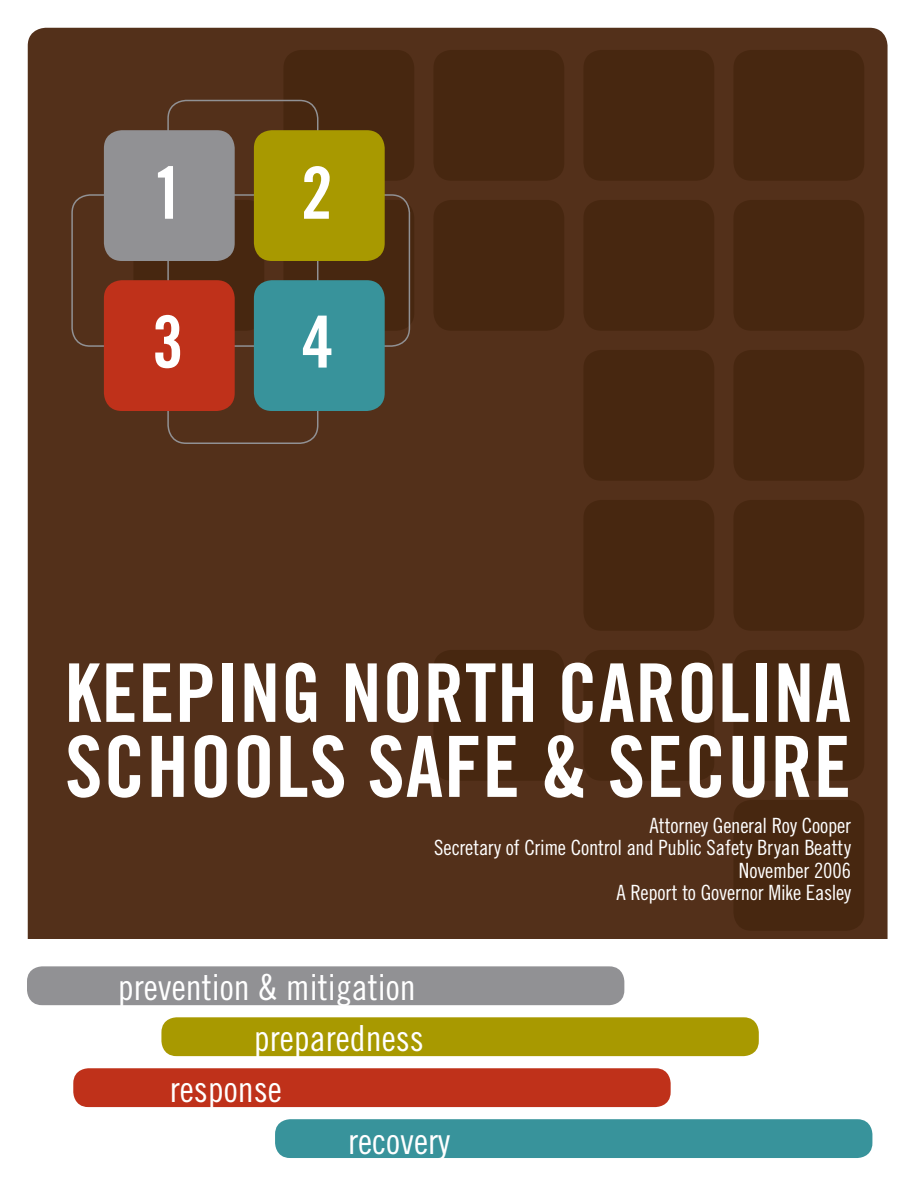
<style>
.page{position:relative;width:918px;height:1188px;background:#fff}
.page>*{position:absolute;margin:0;border:0;box-sizing:border-box;transform-origin:0 0}
.t1{font:84.45px "Trade Gothic Bold Cond Twenty";letter-spacing:.01em;color:#fff}
.t2{font:81px "Trade Gothic Bold Cond Twenty";letter-spacing:.01em;color:#fff}
.t3{font:72px "Trade Gothic Bold Cond Twenty";color:#fff}
.t4{font:36px "Trade Gothic Cond Eighteen";color:#fff}
.t5{font:21px/22.5px "Trade Gothic Cond Eighteen";letter-spacing:-.01em;color:#fff;text-align:right}
</style>
<div class="page">
<div style="left:28px;top:28px;width:860px;height:1132px;background:#53301a;border-radius:18px"></div>
<div style="left:734px;top:800px;width:130px;height:131px;background:#472710;border-radius:18px"></div>
<div style="left:734px;top:50px;width:130px;height:131px;background:#472710;border-radius:18px"></div>
<div style="left:734px;top:200px;width:130px;height:131px;background:#472710;border-radius:18px"></div>
<div style="left:584px;top:50px;width:130px;height:131px;background:#472710;border-radius:18px"></div>
<div style="left:584px;top:200px;width:130px;height:131px;background:#472710;border-radius:18px"></div>
<div style="left:734px;top:350px;width:130px;height:131px;background:#472710;border-radius:18px"></div>
<div style="left:734px;top:500px;width:130px;height:131px;background:#472710;border-radius:18px"></div>
<div style="left:434px;top:50px;width:130px;height:131px;background:#472710;border-radius:18px"></div>
<div style="left:434px;top:200px;width:130px;height:131px;background:#472710;border-radius:18px"></div>
<div style="left:584px;top:350px;width:130px;height:131px;background:#472710;border-radius:18px"></div>
<div style="left:284px;top:50px;width:130px;height:131px;background:#472710;border-radius:18px"></div>
<div style="left:584px;top:650px;width:130px;height:131px;background:#472710;border-radius:18px"></div>
<div style="left:734px;top:650px;width:130px;height:131px;background:#472710;border-radius:18px"></div>
<div style="left:584px;top:500px;width:130px;height:131px;background:#472710;border-radius:18px"></div>
<div style="left:434px;top:650px;width:130px;height:131px;background:#472710;border-radius:18px"></div>
<div style="left:284px;top:200px;width:130px;height:131px;background:#472710;border-radius:18px"></div>
<div style="left:134px;top:200px;width:130px;height:131px;background:#472710;border-radius:18px"></div>
<div style="left:12px;top:940px;width:888px;height:236px;background:#fff"></div>
<div style="left:27px;top:966px;width:597px;height:39px;background:#919194;border-radius:15px"></div>
<div style="left:161px;top:1017px;width:598px;height:39px;background:#a89900;border-radius:15px"></div>
<div style="left:73px;top:1068px;width:598px;height:39px;background:#bf311a;border-radius:15px"></div>
<div style="left:275px;top:1119px;width:597px;height:39px;background:#38939b;border-radius:15px"></div>
<div style="left:167px;top:100px;width:151px;height:344px;border:2px solid #919194;border-radius:18px"></div>
<div style="left:71px;top:194px;width:339px;height:153px;border:2px solid #919194;border-radius:18px"></div>
<div style="left:104px;top:130px;width:131px;height:131px;background:#919194;border-radius:18px"></div>
<div style="left:254px;top:130px;width:131px;height:131px;background:#a89900;border-radius:18px"></div>
<div style="left:104px;top:280px;width:131px;height:131px;background:#bf311a;border-radius:18px"></div>
<div style="left:254px;top:280px;width:131px;height:131px;background:#38939b;border-radius:18px"></div>
<h3 class="t3" style="left:152px;top:149px;width:33px">1</h3>
<h3 class="t3" style="left:301px;top:149px;width:33px">2</h3>
<h3 class="t3" style="left:152px;top:298px;width:33px">3</h3>
<h3 class="t3" style="left:302px;top:298px;width:33px">4</h3>
<h2 class="t2" style="left:65px;top:644px;width:788px">KEEPING NORTH CAROLINA</h2>
<h1 class="t1" style="left:65px;top:715px;width:787px">SCHOOLS SAFE &amp; SECURE</h1>
<p class="t5" style="left:434px;top:814px;width:418px">Attorney General Roy Cooper<br>Secretary of Crime Control and Public Safety Bryan Beatty November 2006<br>A Report to Governor Mike Easley</p>
<h3 class="t4" style="left:118px;top:966px;width:299px">prevention &amp; mitigation</h3>
<h3 class="t4" style="left:254px;top:1017px;width:171px">preparedness</h3>
<h3 class="t4" style="left:170px;top:1067px;width:113px">response</h3>
<h3 class="t4" style="left:348px;top:1120px;width:104px">recovery</h3>
</div>
